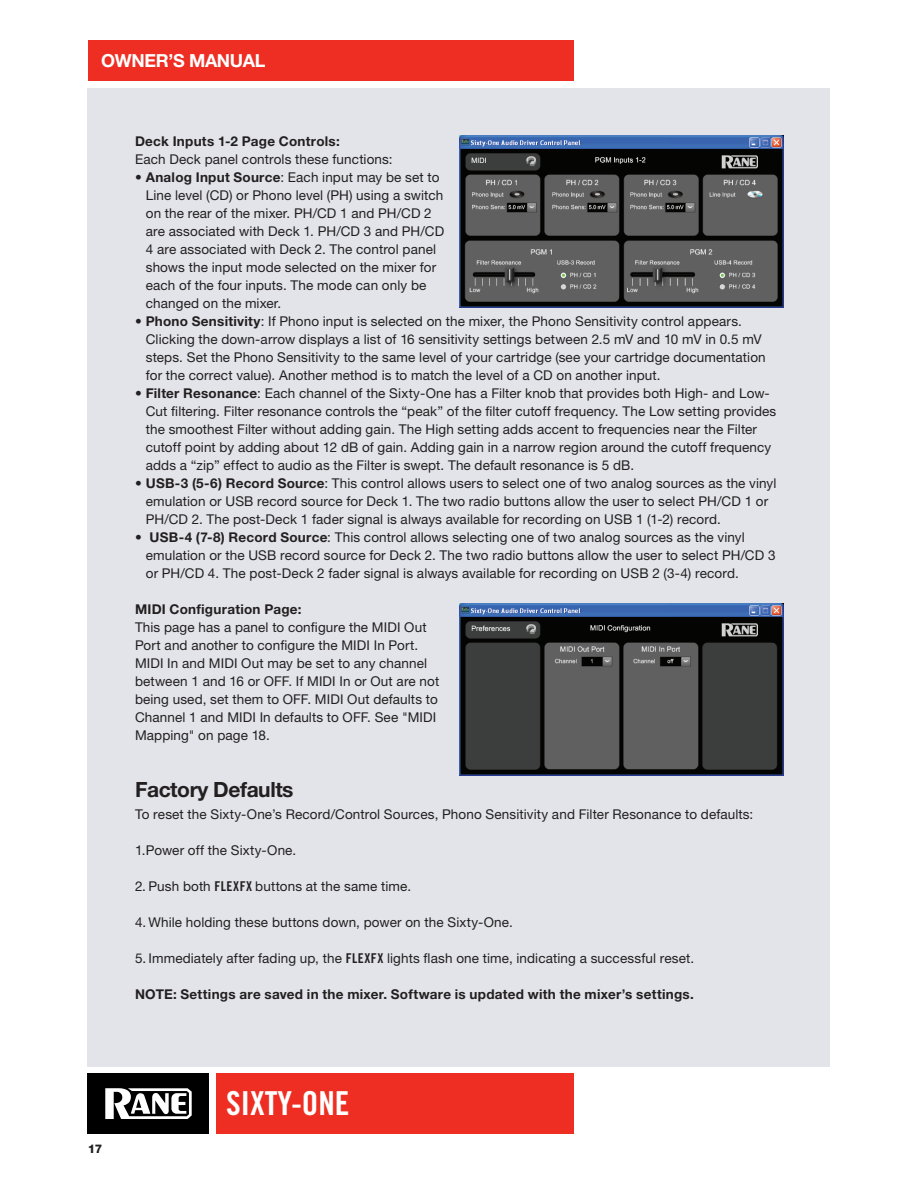
<style>
.page{position:relative;width:918px;height:1188px;background:#fff}
.page>*{position:absolute;margin:0;border:0;box-sizing:border-box;transform-origin:0 0}
.t1{font:33px "Trade Gothic LT Std Bd Cn 20";color:#fff}
.t2{font:700 21px "Helvetica Neue LT Std";letter-spacing:-.02em;color:#231f20}
.t3{font:700 18px "Helvetica Neue LT Std";letter-spacing:-.02em;color:#fff}
.t4{font:13.5px/18px "Helvetica Neue LT Std";letter-spacing:.01em;color:#231f20}
.t5{font:700 13.5px "Helvetica Neue LT Std";letter-spacing:.02em;color:#231f20}
.t6{font:800 12px "Helvetica Neue LT Std";color:#231f20}
.s1{font-weight:700}
.s2{font-family:"Trade Gothic LT Std Bd Cn 20"}
</style>
<div class="page">
<div style="left:88px;top:88px;width:742px;height:978px;background:#e2e4e9"></div>
<div style="left:88px;top:40px;width:486px;height:41px;background:#ee2e22"></div>
<div style="left:216px;top:1073px;width:358px;height:61px;background:#ee2e22"></div>
<div style="left:88px;top:1073px;width:121px;height:61px;background:#000"></div>
<svg style="left:105px;top:1088px;width:87px;height:31px"></svg>
<img style="left:459px;top:135px;width:324px;height:173px">
<img style="left:459px;top:603px;width:324px;height:173px">
<h3 class="t3" style="left:101px;top:50px;width:166px">OWNER’S MANUAL</h3>
<p class="t5" style="left:135px;top:133px;width:206px">Deck Inputs 1-2 Page Controls:</p>
<p class="t4" style="left:135px;top:150px;width:259px">Each Deck panel controls these functions:</p>
<p class="t4" style="left:146px;top:168px;width:300px;text-indent:-11px">• <span class="s1">Analog Input Source</span>: Each input may be set to Line level (CD) or Phono level (PH) using a switch on the rear of the mixer. PH/CD 1 and PH/CD 2 are associated with Deck 1. PH/CD 3 and PH/CD 4 are associated with Deck 2. The control panel shows the input mode selected on the mixer for each of the four inputs. The mode can only be changed on the mixer.</p>
<p class="t4" style="left:146px;top:312px;width:621px;text-indent:-11px">• <span class="s1">Phono Sensitivity</span>: If Phono input is selected on the mixer, the Phono Sensitivity control appears.<br>Clicking the down-arrow displays a list of 16 sensitivity settings between 2.5 mV and 10 mV in 0.5 mV steps. Set the Phono Sensitivity to the same level of your cartridge (see your cartridge documentation for the correct value). Another method is to match the level of a CD on another input.</p>
<p class="t4" style="left:146px;top:384px;width:632px;text-indent:-11px">• <span class="s1">Filter Resonance</span>: Each channel of the Sixty-One has a Filter knob that provides both High- and Low-Cut filtering. Filter resonance controls the “peak” of the filter cutoff frequency. The Low setting provides the smoothest Filter without adding gain. The High setting adds accent to frequencies near the Filter cutoff point by adding about 12 dB of gain. Adding gain in a narrow region around the cutoff frequency adds a “zip” effect to audio as the Filter is swept. The default resonance is 5 dB.</p>
<p class="t4" style="left:146px;top:474px;width:632px;text-indent:-11px">• <span class="s1">USB-3 (5-6) Record Source</span>: This control allows users to select one of two analog sources as the vinyl emulation or USB record source for Deck 1. The two radio buttons allow the user to select PH/CD 1 or<br>PH/CD 2. The post-Deck 1 fader signal is always available for recording on USB 1 (1-2) record.</p>
<p class="t4" style="left:146px;top:528px;width:631px;text-indent:-11px">• <span class="s1">USB-4 (7-8) Record Source</span>: This control allows selecting one of two analog sources as the vinyl emulation or the USB record source for Deck 2. The two radio buttons allow the user to select PH/CD 3 or PH/CD 4. The post-Deck 2 fader signal is always available for recording on USB 2 (3-4) record.</p>
<p class="t5" style="left:135px;top:601px;width:168px">MIDI Configuration Page:</p>
<p class="t4" style="left:135px;top:618px;width:306px">This page has a panel to configure the MIDI Out Port and another to configure the MIDI In Port.<br>MIDI In and MIDI Out may be set to any channel between 1 and 16 or OFF. If MIDI In or Out are not being used, set them to OFF. MIDI Out defaults to Channel 1 and MIDI In defaults to OFF. See "MIDI Mapping" on page 18.</p>
<h2 class="t2" style="left:135px;top:776px;width:160px">Factory Defaults</h2>
<p class="t4" style="left:135px;top:805px;width:620px">To reset the Sixty-One’s Record/Control Sources, Phono Sensitivity and Filter Resonance to defaults:</p>
<p class="t4" style="left:135px;top:841px;width:163px">1.Power off the Sixty-One.</p>
<p class="t4" style="left:135px;top:877px;width:278px">2. Push both <span class="s2">FLEXFX</span> buttons at the same time.</p>
<p class="t4" style="left:135px;top:913px;width:379px">4. While holding these buttons down, power on the Sixty-One.</p>
<p class="t4" style="left:135px;top:949px;width:561px">5. Immediately after fading up, the <span class="s2">FLEXFX</span> lights flash one time, indicating a successful reset.</p>
<p class="t5" style="left:135px;top:986px;width:560px">NOTE: Settings are saved in the mixer. Software is updated with the mixer’s settings.</p>
<p class="t6" style="left:88px;top:1141px;width:16px">17</p>
<h1 class="t1" style="left:226px;top:1084px;width:125px">SIXTY-ONE</h1>
</div>
